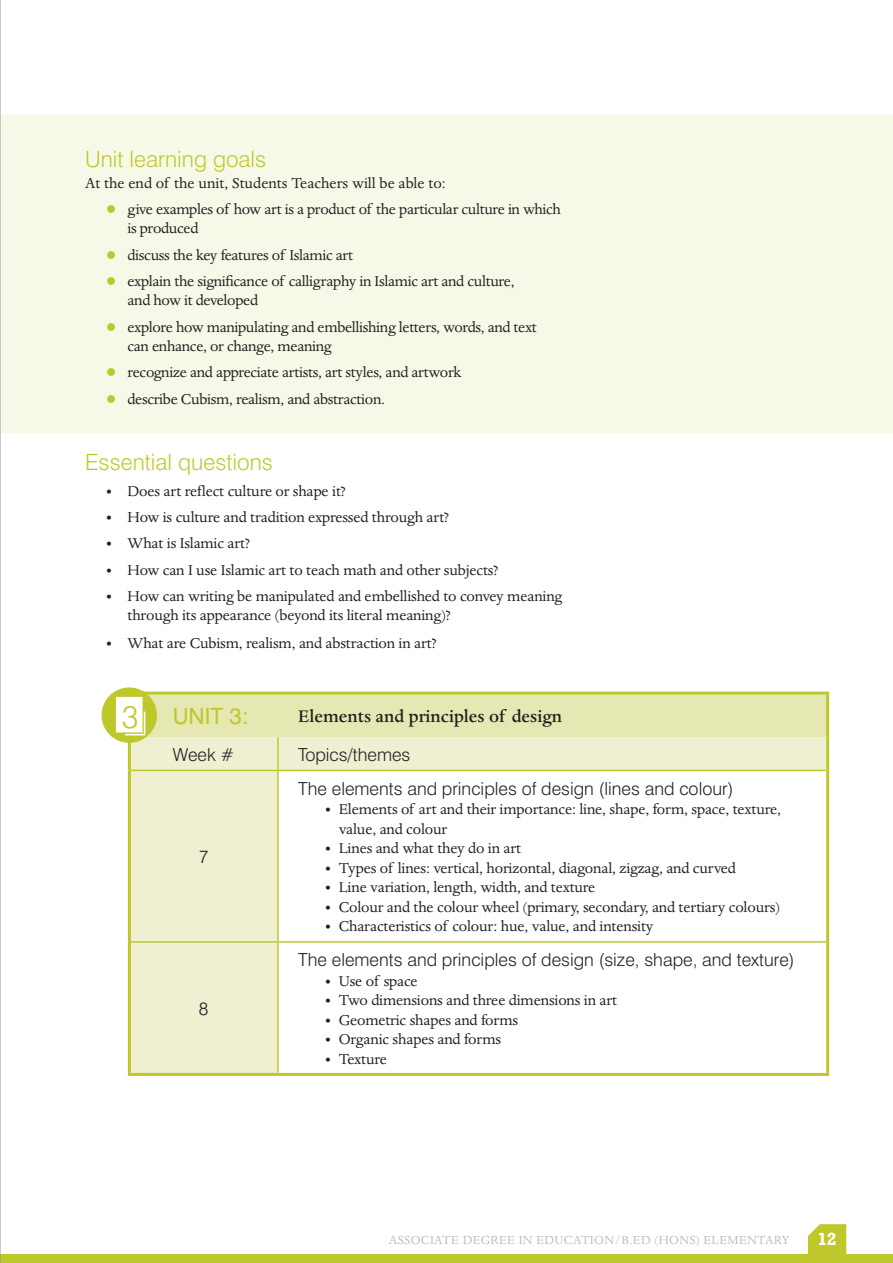
<style>
.page{position:relative;width:893px;height:1263px;background:#fff}
.page>*{position:absolute;margin:0;border:0;box-sizing:border-box;transform-origin:0 0}
.t1{font:300 31.5px "Swiss 721 BT";color:#bfc82a}
.Paragraph{font:300 22.5px "Swiss 721 BT";color:#bfc82a}
.Paragraph-2{font:22.5px "Swiss 721 BT";color:#bfc82a}
.Paragraph-3{font:500 19.5px "Dante";color:#231f20}
.Paragraph-4{font:300 18px "Swiss 721 BT";color:#231f20}
.Bullets_with_no_bull{font:300 18px "Swiss 721 BT";color:#231f20}
.t2{font:700 18px "Rockwell";color:#fff}
.Paragraph-5{font:16.5px/19.5px "Dante";letter-spacing:-.01em;color:#231f20}
.t3{font:13.5px "Dante";letter-spacing:.025em;color:#bcbdc0}
.s1{color:#bfc82a}
</style>
<div class="page">
<svg style="left:808px;top:1224px;width:38px;height:30px"></svg>
<div style="left:0;top:1254px;width:893px;height:9px;background:#bfc82a"></div>
<div style="left:0;top:115px;width:893px;height:317px;background:#f7f9e8"></div>
<svg style="left:131px;top:743px;width:695px;height:330px"></svg>
<hr style="left:278px;top:691px;width:551px;height:3px;background:#bfc82a">
<hr style="left:826px;top:694px;width:3px;height:43px;background:#bfc82a">
<hr style="left:128px;top:737px;width:3px;height:33px;background:#bfc82a">
<hr style="left:826px;top:737px;width:3px;height:33px;background:#bfc82a">
<hr style="left:128px;top:770px;width:3px;height:172px;background:#bfc82a">
<hr style="left:826px;top:770px;width:3px;height:172px;background:#bfc82a">
<hr style="left:128px;top:942px;width:3px;height:131px;background:#bfc82a">
<hr style="left:826px;top:942px;width:3px;height:131px;background:#bfc82a">
<hr style="left:128px;top:1073px;width:150px;height:3px;background:#bfc82a">
<hr style="left:278px;top:1073px;width:551px;height:3px;background:#bfc82a">
<hr style="left:277px;top:737px;width:2px;height:33px;background:#bfc82a">
<hr style="left:131px;top:770px;width:147px;height:1px;background:#bfc82a">
<hr style="left:278px;top:770px;width:548px;height:1px;background:#bfc82a">
<hr style="left:277px;top:771px;width:2px;height:170px;background:#bfc82a">
<hr style="left:131px;top:941px;width:147px;height:2px;background:#bfc82a">
<hr style="left:278px;top:941px;width:548px;height:2px;background:#bfc82a">
<hr style="left:277px;top:943px;width:2px;height:130px;background:#bfc82a">
<svg style="left:102px;top:687px;width:726px;height:56px;background:#e6e8b2"></svg>
<hr style="left:0;top:0;width:1px;height:1263px;background:#939598">
<p class="Paragraph" style="left:85px;top:145px;width:183px">Unit learning goals</p>
<p class="Paragraph-5" style="left:85px;top:173px;width:362px">At the end of the unit, Students Teachers will be able to:</p>
<p class="Paragraph-5" style="left:128px;top:200px;width:435px;text-indent:-21px"><span class="s1">●</span> give examples of how art is a product of the particular culture in which is produced</p>
<p class="Paragraph-5" style="left:106px;top:245px;width:248px"><span class="s1">●</span> discuss the key features of Islamic art</p>
<p class="Paragraph-5" style="left:128px;top:272px;width:389px;text-indent:-21px"><span class="s1">●</span> explain the significance of calligraphy in Islamic art and culture, and how it developed</p>
<p class="Paragraph-5" style="left:128px;top:317px;width:411px;text-indent:-21px"><span class="s1">●</span> explore how manipulating and embellishing letters, words, and text can enhance, or change, meaning</p>
<p class="Paragraph-5" style="left:106px;top:363px;width:356px"><span class="s1">●</span> recognize and appreciate artists, art styles, and artwork</p>
<p class="Paragraph-5" style="left:106px;top:389px;width:280px"><span class="s1">●</span> describe Cubism, realism, and abstraction.</p>
<p class="Paragraph" style="left:85px;top:448px;width:189px">Essential questions</p>
<p class="Paragraph-5" style="left:106px;top:482px;width:241px">• Does art reflect culture or shape it?</p>
<p class="Paragraph-5" style="left:106px;top:508px;width:344px">• How is culture and tradition expressed through art?</p>
<p class="Paragraph-5" style="left:106px;top:534px;width:145px">• What is Islamic art?</p>
<p class="Paragraph-5" style="left:106px;top:560px;width:394px">• How can I use Islamic art to teach math and other subjects?</p>
<p class="Paragraph-5" style="left:128px;top:587px;width:436px;text-indent:-21px">• How can writing be manipulated and embellished to convey meaning through its appearance (beyond its literal meaning)?</p>
<p class="Paragraph-5" style="left:106px;top:634px;width:332px">• What are Cubism, realism, and abstraction in art?</p>
<h1 class="t1" style="left:122px;top:698px;width:18px">3</h1>
<p class="Paragraph-2" style="left:173px;top:702px;width:78px">UNIT 3:</p>
<p class="Paragraph-3" style="left:298px;top:706px;width:265px">Elements and principles of design</p>
<p class="Paragraph-4" style="left:173px;top:743px;width:63px">Week #</p>
<p class="Bullets_with_no_bull" style="left:298px;top:743px;width:114px">Topics/themes</p>
<p class="Paragraph-4" style="left:199px;top:845px;width:11px">7</p>
<p class="Paragraph-4" style="left:199px;top:997px;width:11px">8</p>
<p class="Paragraph-4" style="left:298px;top:777px;width:437px">The elements and principles of design (lines and colour)</p>
<p class="Paragraph-5" style="left:339px;top:800px;width:444px;text-indent:-14px">• Elements of art and their importance: line, shape, form, space, texture, value, and colour</p>
<p class="Paragraph-5" style="left:325px;top:839px;width:198px">• Lines and what they do in art</p>
<p class="Paragraph-5" style="left:325px;top:858px;width:412px">• Types of lines: vertical, horizontal, diagonal, zigzag, and curved</p>
<p class="Paragraph-5" style="left:325px;top:878px;width:272px">• Line variation, length, width, and texture</p>
<p class="Paragraph-5" style="left:325px;top:897px;width:456px">• Colour and the colour wheel (primary, secondary, and tertiary colours)</p>
<p class="Paragraph-5" style="left:325px;top:917px;width:330px">• Characteristics of colour: hue, value, and intensity</p>
<p class="Paragraph-4" style="left:298px;top:949px;width:498px">The elements and principles of design (size, shape, and texture)</p>
<p class="Paragraph-5" style="left:325px;top:971px;width:94px">• Use of space</p>
<p class="Paragraph-5" style="left:325px;top:991px;width:293px">• Two dimensions and three dimensions in art</p>
<p class="Paragraph-5" style="left:325px;top:1010px;width:195px">• Geometric shapes and forms</p>
<p class="Paragraph-5" style="left:325px;top:1030px;width:178px">• Organic shapes and forms</p>
<p class="Paragraph-5" style="left:325px;top:1049px;width:63px">• Texture</p>
<p class="t3" style="left:389px;top:1232px;width:402px">ASSOCIATE DEGREE IN EDUCATION/B.ED (HONS) ELEMENTARY</p>
<p class="t2" style="left:817px;top:1228px;width:21px">12</p>
</div>
